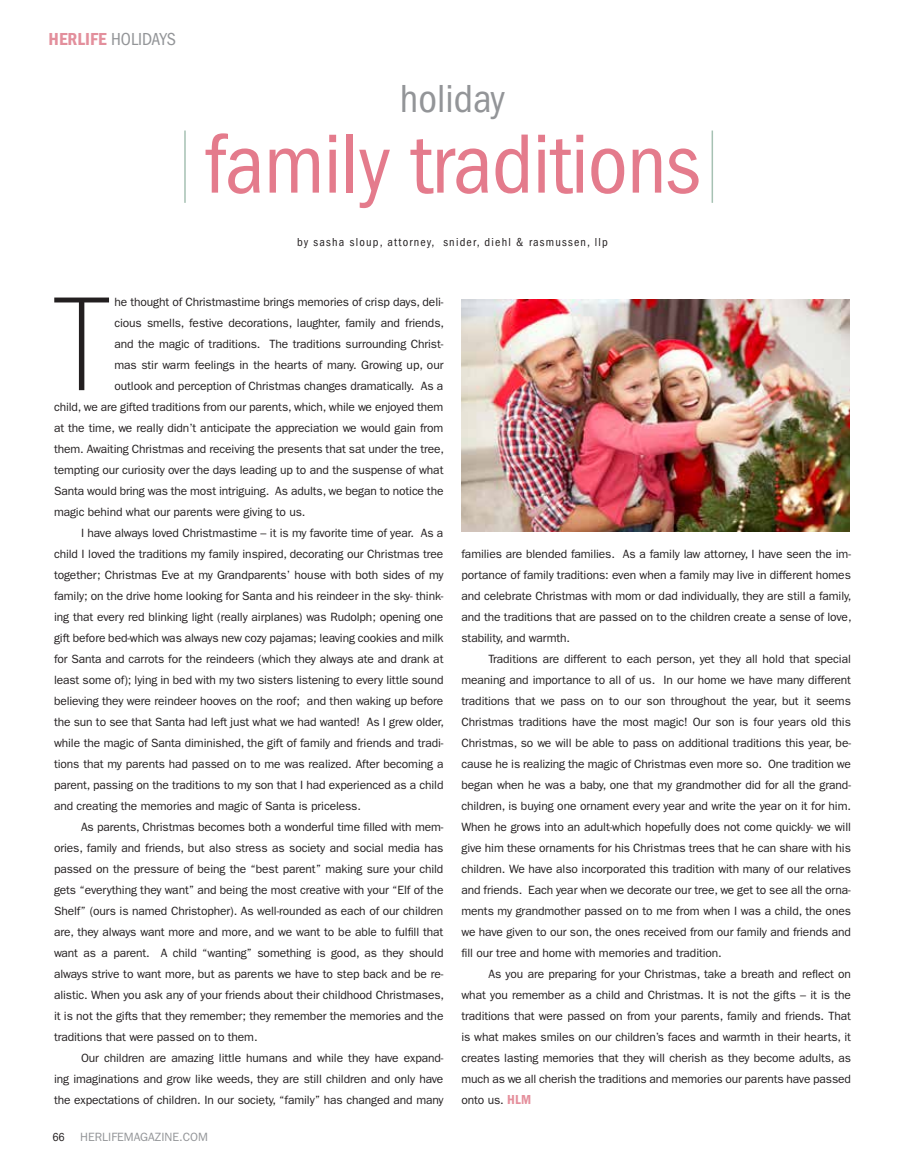
<style>
.page{position:relative;width:905px;height:1175px;background:#fff}
.page>*{position:absolute;margin:0;border:0;box-sizing:border-box;transform-origin:0 0}
.t1{font:100 condensed 129.6px "Helvetica Neue LT Std";color:#231f20}
.t2{font:condensed 87px "ITC Franklin Gothic Std";letter-spacing:-.01em;color:#e47b8c}
.t3{font:condensed 40.5px "ITC Franklin Gothic Std";color:#939598}
.t4{font:condensed 18px "ITC Franklin Gothic Std";color:#939598}
.t5{font:12px/21px "ITC Franklin Gothic Std";letter-spacing:-.01em;color:#231f20;text-align:justify}
.t6{font:condensed 12px "ITC Franklin Gothic Std";letter-spacing:.1em;color:#231f20}
.t7{font:12px "ITC Franklin Gothic Std";color:#939598}
.s1{font-family:"ITC Franklin Gothic Std Dm Cd";font-stretch:normal;color:#e38f9c}
.s2{font-stretch:condensed;color:#231f20}
.s3{font-family:"ITC Franklin Gothic Std Dm Cd";font-size:13.5px;color:#e58f9c}
</style>
<div class="page">
<hr style="left:711px;top:130px;width:2px;height:73px;background:#a6c1b3">
<hr style="left:184px;top:130px;width:2px;height:73px;background:#a6c1b3">
<img style="left:461px;top:299px;width:388px;height:233px">
<h3 class="t4" style="left:49px;top:29px;width:129px"><span class="s1">HERLIFE</span> HOLIDAYS</h3>
<h3 class="t3" style="left:400px;top:76px;width:107px">holiday</h3>
<h2 class="t2" style="left:205px;top:115px;width:497px">family traditions</h2>
<p class="t6" style="left:297px;top:235px;width:312px">by sasha sloup, attorney, snider, diehl &amp; rasmussen, llp</p>
<h1 class="t1" style="left:54px;top:272px;width:57px">T</h1>
<p class="t5" style="left:114px;top:292px;width:330px">he thought of Christmastime brings memories of crisp days, deli-</p>
<p class="t5" style="left:114px;top:313px;width:331px">cious smells, festive decorations, laughter, family and friends,</p>
<p class="t5" style="left:114px;top:334px;width:330px">and the magic of traditions. The traditions surrounding Christ-</p>
<p class="t5" style="left:114px;top:355px;width:330px">mas stir warm feelings in the hearts of many. Growing up, our</p>
<p class="t5" style="left:114px;top:376px;width:330px">outlook and perception of Christmas changes dramatically. As a</p>
<p class="t5" style="left:54px;top:397px;width:391px">child, we are gifted traditions from our parents, which, while we enjoyed them</p>
<p class="t5" style="left:54px;top:418px;width:391px">at the time, we really didn’t anticipate the appreciation we would gain from</p>
<p class="t5" style="left:54px;top:439px;width:391px">them. Awaiting Christmas and receiving the presents that sat under the tree,</p>
<p class="t5" style="left:54px;top:460px;width:391px">tempting our curiosity over the days leading up to and the suspense of what</p>
<p class="t5" style="left:54px;top:481px;width:391px">Santa would bring was the most intriguing. As adults, we began to notice the</p>
<p class="t5" style="left:54px;top:502px;width:253px">magic behind what our parents were giving to us.</p>
<p class="t5" style="left:81px;top:523px;width:364px">I have always loved Christmastime – it is my favorite time of year. As a</p>
<p class="t5" style="left:54px;top:544px;width:391px">child I loved the traditions my family inspired, decorating our Christmas tree</p>
<p class="t5" style="left:54px;top:565px;width:391px">together; Christmas Eve at my Grandparents’ house with both sides of my</p>
<p class="t5" style="left:54px;top:586px;width:391px">family; on the drive home looking for Santa and his reindeer in the sky- think-</p>
<p class="t5" style="left:54px;top:607px;width:391px">ing that every red blinking light (really airplanes) was Rudolph; opening one</p>
<p class="t5" style="left:54px;top:628px;width:391px">gift before bed-which was always new cozy pajamas; leaving cookies and milk</p>
<p class="t5" style="left:54px;top:649px;width:391px">for Santa and carrots for the reindeers (which they always ate and drank at</p>
<p class="t5" style="left:54px;top:670px;width:391px">least some of); lying in bed with my two sisters listening to every little sound</p>
<p class="t5" style="left:54px;top:691px;width:391px">believing they were reindeer hooves on the roof; and then waking up before</p>
<p class="t5" style="left:54px;top:712px;width:391px">the sun to see that Santa had left just what we had wanted! As I grew older,</p>
<p class="t5" style="left:54px;top:733px;width:391px">while the magic of Santa diminished, the gift of family and friends and tradi-</p>
<p class="t5" style="left:54px;top:754px;width:391px">tions that my parents had passed on to me was realized. After becoming a</p>
<p class="t5" style="left:54px;top:775px;width:391px">parent, passing on the traditions to my son that I had experienced as a child</p>
<p class="t5" style="left:54px;top:796px;width:308px">and creating the memories and magic of Santa is priceless.</p>
<p class="t5" style="left:81px;top:817px;width:364px">As parents, Christmas becomes both a wonderful time filled with mem-</p>
<p class="t5" style="left:54px;top:838px;width:391px">ories, family and friends, but also stress as society and social media has</p>
<p class="t5" style="left:54px;top:859px;width:391px">passed on the pressure of being the “best parent” making sure your child</p>
<p class="t5" style="left:54px;top:880px;width:391px">gets “everything they want” and being the most creative with your “Elf of the</p>
<p class="t5" style="left:54px;top:901px;width:391px">Shelf” (ours is named Christopher). As well-rounded as each of our children</p>
<p class="t5" style="left:54px;top:922px;width:391px">are, they always want more and more, and we want to be able to fulfill that</p>
<p class="t5" style="left:54px;top:943px;width:391px">want as a parent. A child “wanting” something is good, as they should</p>
<p class="t5" style="left:54px;top:964px;width:391px">always strive to want more, but as parents we have to step back and be re-</p>
<p class="t5" style="left:54px;top:985px;width:391px">alistic. When you ask any of your friends about their childhood Christmases,</p>
<p class="t5" style="left:54px;top:1006px;width:391px">it is not the gifts that they remember; they remember the memories and the</p>
<p class="t5" style="left:54px;top:1027px;width:205px">traditions that were passed on to them.</p>
<p class="t5" style="left:81px;top:1048px;width:364px">Our children are amazing little humans and while they have expand-</p>
<p class="t5" style="left:54px;top:1069px;width:391px">ing imaginations and grow like weeds, they are still children and only have</p>
<p class="t5" style="left:54px;top:1090px;width:391px">the expectations of children. In our society, “family” has changed and many</p>
<p class="t7" style="left:52px;top:1130px;width:157px"><span class="s2">66</span> HERLIFEMAGAZINE.COM</p>
<p class="t5" style="left:461px;top:544px;width:391px">families are blended families. As a family law attorney, I have seen the im&shy;portance of family traditions: even when a family may live in different homes and celebrate Christmas with mom or dad individually, they are still a family, and the traditions that are passed on to the children create a sense of love, stability, and warmth.</p>
<p class="t5" style="left:461px;top:649px;width:391px;text-indent:27px">Traditions are different to each person, yet they all hold that special meaning and importance to all of us. In our home we have many different traditions that we pass on to our son throughout the year, but it seems Christmas traditions have the most magic! Our son is four years old this Christmas, so we will be able to pass on additional traditions this year, be&shy;cause he is realizing the magic of Christmas even more so. One tradition we began when he was a baby, one that my grandmother did for all the grand&shy;children, is buying one ornament every year and write the year on it for him.<br>When he grows into an adult-which hopefully does not come quickly- we will give him these ornaments for his Christmas trees that he can share with his children. We have also incorporated this tradition with many of our relatives and friends. Each year when we decorate our tree, we get to see all the orna&shy;ments my grandmother passed on to me from when I was a child, the ones we have given to our son, the ones received from our family and friends and fill our tree and home with memories and tradition.</p>
<p class="t5" style="left:461px;top:964px;width:391px;text-indent:27px">As you are preparing for your Christmas, take a breath and reflect on what you remember as a child and Christmas. It is not the gifts – it is the traditions that were passed on from your parents, family and friends. That is what makes smiles on our children’s faces and warmth in their hearts, it creates lasting memories that they will cherish as they become adults, as much as we all cherish the traditions and memories our parents have passed onto us. <span class="s3">HLM</span></p>
</div>
